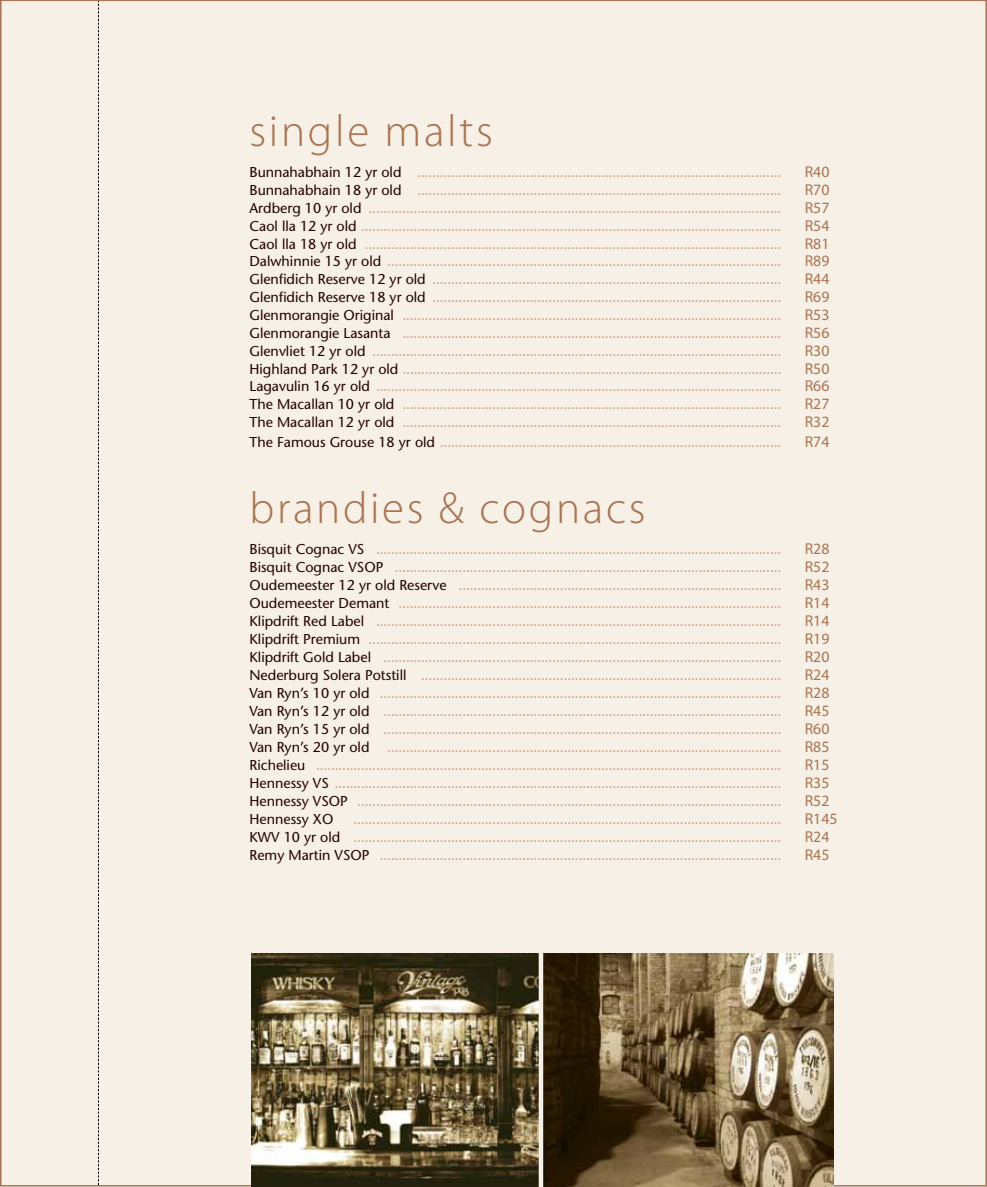
<style>
.page{position:relative;width:987px;height:1187px;background:#fff}
.page>*{position:absolute;margin:0;border:0;box-sizing:border-box;transform-origin:0 0}
.t1{font:300 45px "Myriad Pro";letter-spacing:.06em;color:#a97452}
.t2{font:15.75px "Myriad Pro";color:#a97452}
.t3{font:700 15px "Trajan";color:#c7a288}
.t4{font:14.25px "Stone Sans";color:#210000}
.s1{font-family:"Stone Sans";font-weight:400;font-size:14.25px;color:#210000}
</style>
<div class="page">
<div style="left:0;top:0;width:986px;height:1186px;background:#f7f0e6"></div>
<svg style="left:98px;top:3px;width:1px;height:1180px"></svg>
<img style="left:543px;top:953px;width:290px;height:233px">
<img style="left:251px;top:953px;width:287px;height:233px">
<h1 class="t1" style="left:249px;top:106px;width:245px">single malts</h1>
<p class="t3" style="left:249px;top:162px;width:533px"><span class="s1">Bunnahabhain 12 yr old</span> .................................................................................................</p>
<p class="t2" style="left:804px;top:162px;width:26px">R40</p>
<p class="t3" style="left:249px;top:180px;width:533px"><span class="s1">Bunnahabhain 18 yr old</span> .................................................................................................</p>
<p class="t2" style="left:804px;top:180px;width:26px">R70</p>
<p class="t3" style="left:249px;top:198px;width:533px"><span class="s1">Ardberg 10 yr old</span> ..............................................................................................................</p>
<p class="t2" style="left:804px;top:198px;width:26px">R57</p>
<p class="t3" style="left:249px;top:216px;width:533px"><span class="s1">Caol lla 12 yr old</span> ................................................................................................................</p>
<p class="t2" style="left:804px;top:216px;width:26px">R54</p>
<p class="t3" style="left:249px;top:234px;width:533px"><span class="s1">Caol lla 18 yr old</span> ...............................................................................................................</p>
<p class="t2" style="left:804px;top:233px;width:26px">R81</p>
<p class="t3" style="left:249px;top:251px;width:533px"><span class="s1">Dalwhinnie 15 yr old</span> .........................................................................................................</p>
<p class="t2" style="left:804px;top:251px;width:26px">R89</p>
<p class="t3" style="left:249px;top:269px;width:533px"><span class="s1">Glenfidich Reserve 12 yr old</span> .............................................................................................</p>
<p class="t2" style="left:804px;top:269px;width:26px">R44</p>
<p class="t3" style="left:249px;top:287px;width:533px"><span class="s1">Glenfidich Reserve 18 yr old</span> .............................................................................................</p>
<p class="t2" style="left:804px;top:287px;width:26px">R69</p>
<p class="t3" style="left:249px;top:305px;width:533px"><span class="s1">Glenmorangie Original</span> .....................................................................................................</p>
<p class="t2" style="left:804px;top:305px;width:26px">R53</p>
<p class="t3" style="left:249px;top:323px;width:533px"><span class="s1">Glenmorangie Lasanta</span> .....................................................................................................</p>
<p class="t2" style="left:804px;top:323px;width:26px">R56</p>
<p class="t3" style="left:249px;top:341px;width:533px"><span class="s1">Glenvliet 12 yr old</span> .............................................................................................................</p>
<p class="t2" style="left:804px;top:340px;width:26px">R30</p>
<p class="t3" style="left:249px;top:359px;width:533px"><span class="s1">Highland Park 12 yr old</span> .....................................................................................................</p>
<p class="t2" style="left:804px;top:358px;width:26px">R50</p>
<p class="t3" style="left:249px;top:376px;width:533px"><span class="s1">Lagavulin 16 yr old</span> ............................................................................................................</p>
<p class="t2" style="left:804px;top:376px;width:26px">R66</p>
<p class="t3" style="left:249px;top:394px;width:533px"><span class="s1">The Macallan 10 yr old</span> .....................................................................................................</p>
<p class="t2" style="left:804px;top:394px;width:26px">R27</p>
<p class="t3" style="left:249px;top:412px;width:533px"><span class="s1">The Macallan 12 yr old</span> .....................................................................................................</p>
<p class="t2" style="left:804px;top:412px;width:26px">R32</p>
<p class="t3" style="left:249px;top:432px;width:533px"><span class="s1">The Famous Grouse 18 yr old</span> ...........................................................................................</p>
<p class="t2" style="left:804px;top:432px;width:26px">R74</p>
<h1 class="t1" style="left:249px;top:483px;width:397px">brandies &amp; cognacs</h1>
<p class="t3" style="left:249px;top:539px;width:533px"><span class="s1">Bisquit Cognac VS</span> ............................................................................................................</p>
<p class="t2" style="left:804px;top:539px;width:26px">R28</p>
<p class="t3" style="left:249px;top:557px;width:533px"><span class="s1">Bisquit Cognac VSOP</span> .......................................................................................................</p>
<p class="t2" style="left:804px;top:557px;width:26px">R52</p>
<p class="t3" style="left:249px;top:575px;width:533px"><span class="s1">Oudemeester 12 yr old Reserve</span> ......................................................................................</p>
<p class="t2" style="left:804px;top:575px;width:26px">R43</p>
<p class="t3" style="left:249px;top:593px;width:533px"><span class="s1">Oudemeester Demant</span> ......................................................................................................</p>
<p class="t2" style="left:804px;top:593px;width:26px">R14</p>
<p class="t3" style="left:249px;top:611px;width:533px"><span class="s1">Klipdrift Red Label</span> ............................................................................................................</p>
<p class="t2" style="left:804px;top:611px;width:26px">R14</p>
<p class="t3" style="left:249px;top:629px;width:533px"><span class="s1">Klipdrift Premium</span> ..............................................................................................................</p>
<p class="t2" style="left:804px;top:629px;width:26px">R19</p>
<p class="t3" style="left:249px;top:647px;width:533px"><span class="s1">Klipdrift Gold Label</span> ..........................................................................................................</p>
<p class="t2" style="left:804px;top:647px;width:26px">R20</p>
<p class="t3" style="left:249px;top:665px;width:533px"><span class="s1">Nederburg Solera Potstill</span> ................................................................................................</p>
<p class="t2" style="left:804px;top:665px;width:26px">R24</p>
<p class="t3" style="left:249px;top:683px;width:533px"><span class="s1">Van Ryn’s 10 yr old</span> ...........................................................................................................</p>
<p class="t2" style="left:804px;top:683px;width:26px">R28</p>
<p class="t3" style="left:249px;top:701px;width:533px"><span class="s1">Van Ryn’s 12 yr old</span> ..........................................................................................................</p>
<p class="t2" style="left:804px;top:701px;width:26px">R45</p>
<p class="t3" style="left:249px;top:719px;width:533px"><span class="s1">Van Ryn’s 15 yr old</span> ..........................................................................................................</p>
<p class="t2" style="left:804px;top:719px;width:26px">R60</p>
<p class="t3" style="left:249px;top:737px;width:533px"><span class="s1">Van Ryn’s 20 yr old</span> .........................................................................................................</p>
<p class="t2" style="left:804px;top:737px;width:26px">R85</p>
<p class="t3" style="left:249px;top:755px;width:533px"><span class="s1">Richelieu</span> ............................................................................................................................</p>
<p class="t2" style="left:804px;top:755px;width:26px">R15</p>
<p class="t3" style="left:249px;top:773px;width:533px"><span class="s1">Hennessy VS</span> .......................................................................................................................</p>
<p class="t2" style="left:804px;top:773px;width:26px">R35</p>
<p class="t3" style="left:249px;top:791px;width:533px"><span class="s1">Hennessy VSOP</span> .................................................................................................................</p>
<p class="t2" style="left:804px;top:791px;width:26px">R52</p>
<p class="t4" style="left:249px;top:810px;width:85px">Hennessy XO</p>
<p class="t3" style="left:353px;top:809px;width:429px">..................................................................................................................</p>
<p class="t2" style="left:804px;top:809px;width:34px">R145</p>
<p class="t3" style="left:249px;top:827px;width:533px"><span class="s1">KWV 10 yr old</span> ..................................................................................................................</p>
<p class="t2" style="left:804px;top:827px;width:26px">R24</p>
<p class="t3" style="left:249px;top:845px;width:533px"><span class="s1">Remy Martin VSOP</span> ...........................................................................................................</p>
<p class="t2" style="left:804px;top:845px;width:26px">R45</p>
</div>
